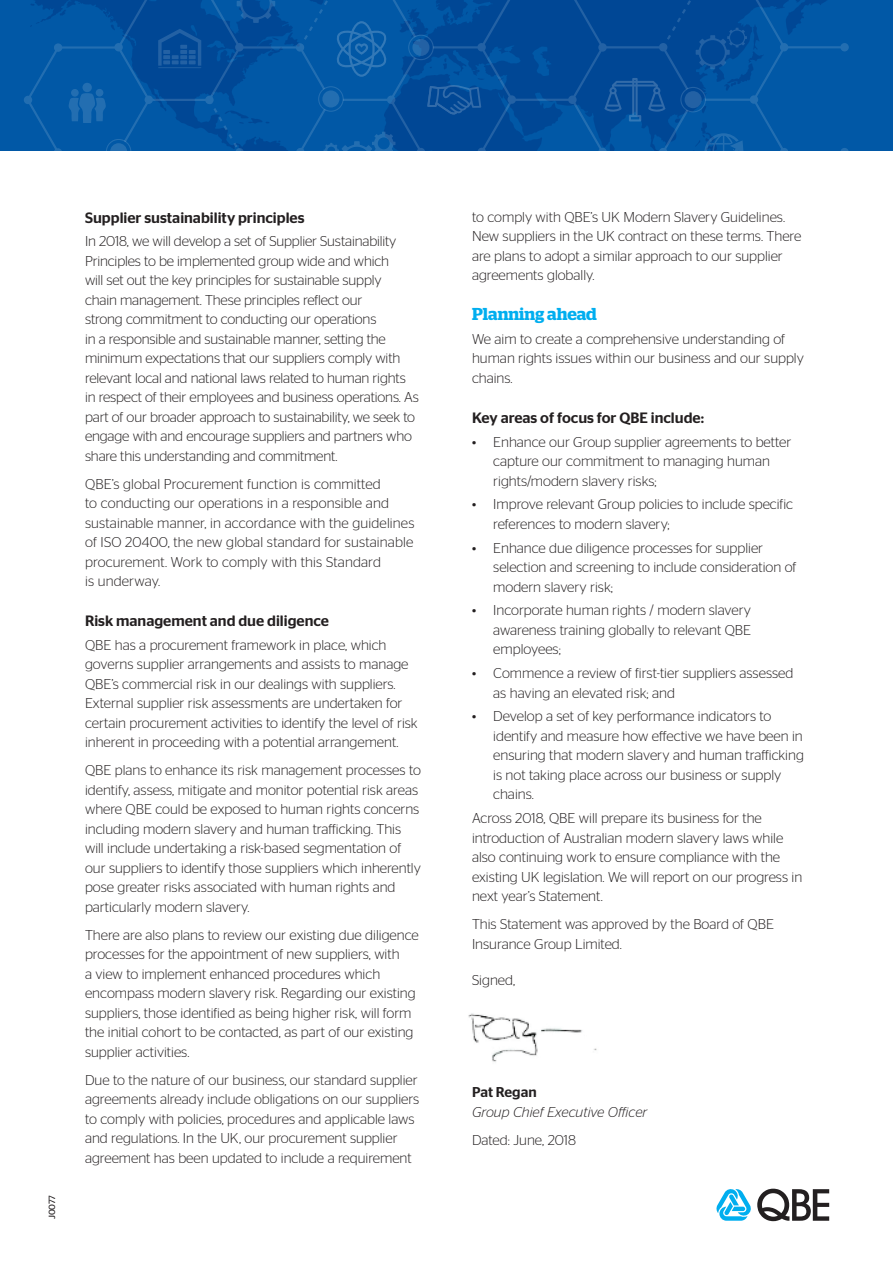
<style>
.page{position:relative;width:893px;height:1263px;background:#fff}
.page>*{position:absolute;margin:0;border:0;box-sizing:border-box;transform-origin:0 0}
.t1{font:600 17.25px "Stag";color:#00aeef}
.t2{font:500 15px "Stag Sans";color:#231f20}
.t3{font:300 14.25px/19.5px "Stag Sans";color:#231f20}
.t4{font:italic 300 14.25px "Stag Sans";color:#231f20}
.t5{font:500 14.25px "Stag Sans";color:#231f20}
.t6{font:9px "Stag Sans";color:#231f20}
</style>
<div class="page">
<div style="left:0;top:0;width:893px;height:151px;background:#0158a6"></div>
<svg style="left:24px;top:0;width:825px;height:151px"></svg>
<svg style="left:106px;top:0;width:690px;height:151px"></svg>
<svg style="left:157px;top:0;width:590px;height:151px;fill:#004997"></svg>
<svg style="left:702px;top:133px;width:42px;height:18px"></svg>
<svg style="left:68px;top:83px;width:38px;height:40px"></svg>
<svg style="left:604px;top:78px;width:61px;height:43px;background:#0d509a"></svg>
<svg style="left:336px;top:21px;width:52px;height:56px"></svg>
<svg style="left:427px;top:83px;width:54px;height:31px;background:#0d529b"></svg>
<svg style="left:716px;top:1188px;width:113px;height:33px"></svg>
<img style="left:468px;top:1013px;width:129px;height:49px">
<p class="t6" style="left:47px;top:1219px;width:26px;rotate:-90deg">J0077</p>
<p class="t2" style="left:85px;top:209px;width:221px">Supplier sustainability principles</p>
<p class="t3" style="left:85px;top:231px;width:335px">In 2018, we will develop a set of Supplier Sustainability Principles to be implemented group wide and which<br>will set out the key principles for sustainable supply<br>chain management. These principles reflect our<br>strong commitment to conducting our operations<br>in a responsible and sustainable manner, setting the minimum expectations that our suppliers comply with relevant local and national laws related to human rights in respect of their employees and business operations. As part of our broader approach to sustainability, we seek to engage with and encourage suppliers and partners who share this understanding and commitment.</p>
<p class="t3" style="left:85px;top:474px;width:331px">QBE’s global Procurement function is committed<br>to conducting our operations in a responsible and sustainable manner, in accordance with the guidelines of ISO 20400, the new global standard for sustainable procurement. Work to comply with this Standard<br>is underway.</p>
<p class="t2" style="left:85px;top:612px;width:245px">Risk management and due diligence</p>
<p class="t3" style="left:85px;top:635px;width:334px">QBE has a procurement framework in place, which governs supplier arrangements and assists to manage QBE’s commercial risk in our dealings with suppliers.<br>External supplier risk assessments are undertaken for certain procurement activities to identify the level of risk inherent in proceeding with a potential arrangement.</p>
<p class="t3" style="left:85px;top:760px;width:337px">QBE plans to enhance its risk management processes to identify, assess, mitigate and monitor potential risk areas where QBE could be exposed to human rights concerns including modern slavery and human trafficking. This will include undertaking a risk-based segmentation of our suppliers to identify those suppliers which inherently pose greater risks associated with human rights and particularly modern slavery.</p>
<p class="t3" style="left:85px;top:925px;width:335px">There are also plans to review our existing due diligence processes for the appointment of new suppliers, with<br>a view to implement enhanced procedures which encompass modern slavery risk. Regarding our existing suppliers, those identified as being higher risk, will form the initial cohort to be contacted, as part of our existing supplier activities.</p>
<p class="t3" style="left:85px;top:1070px;width:336px">Due to the nature of our business, our standard supplier agreements already include obligations on our suppliers to comply with policies, procedures and applicable laws and regulations. In the UK, our procurement supplier agreement has been updated to include a requirement</p>
<p class="t3" style="left:472px;top:207px;width:331px">to comply with QBE’s UK Modern Slavery Guidelines.<br>New suppliers in the UK contract on these terms. There are plans to adopt a similar approach to our supplier agreements globally.</p>
<p class="t1" style="left:472px;top:304px;width:126px">Planning ahead</p>
<p class="t3" style="left:472px;top:329px;width:333px">We aim to create a comprehensive understanding of human rights issues within our business and our supply chains.</p>
<p class="t2" style="left:472px;top:409px;width:234px">Key areas of focus for QBE include:</p>
<p class="t3" style="left:493px;top:432px;width:300px;text-indent:-21px">• Enhance our Group supplier agreements to better capture our commitment to managing human rights/modern slavery risks;</p>
<p class="t3" style="left:493px;top:494px;width:301px;text-indent:-21px">• Improve relevant Group policies to include specific references to modern slavery;</p>
<p class="t3" style="left:493px;top:538px;width:304px;text-indent:-21px">• Enhance due diligence processes for supplier selection and screening to include consideration of modern slavery risk;</p>
<p class="t3" style="left:493px;top:600px;width:259px;text-align:justify;text-indent:-21px">• Incorporate human rights / modern slavery awareness training globally to relevant QBE employees;</p>
<p class="t3" style="left:493px;top:663px;width:302px;text-indent:-21px">• Commence a review of first-tier suppliers assessed as having an elevated risk; and</p>
<p class="t3" style="left:493px;top:706px;width:312px;text-indent:-21px">• Develop a set of key performance indicators to identify and measure how effective we have been in ensuring that modern slavery and human trafficking is not taking place across our business or supply chains.</p>
<p class="t3" style="left:472px;top:808px;width:332px">Across 2018, QBE will prepare its business for the introduction of Australian modern slavery laws while also continuing work to ensure compliance with the existing UK legislation. We will report on our progress in next year’s Statement.</p>
<p class="t3" style="left:472px;top:914px;width:303px">This Statement was approved by the Board of QBE<br>Insurance Group Limited.</p>
<p class="t3" style="left:472px;top:970px;width:45px">Signed,</p>
<p class="t5" style="left:472px;top:1084px;width:66px">Pat Regan</p>
<p class="t4" style="left:472px;top:1104px;width:177px">Group Chief Executive Officer</p>
<p class="t3" style="left:472px;top:1130px;width:106px">Dated: June, 2018</p>
</div>
